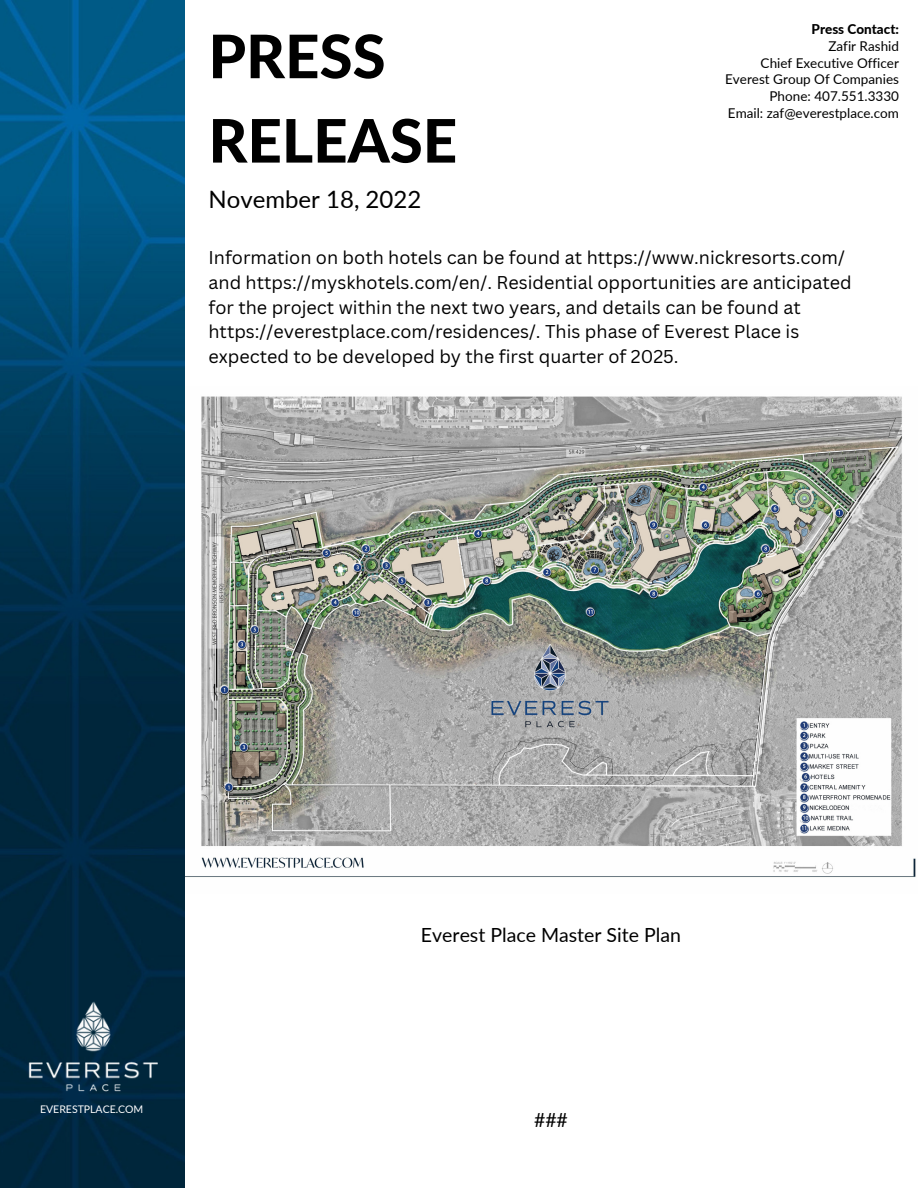
<style>
.page{position:relative;width:918px;height:1188px;background:#fff}
.page>*{position:absolute;margin:0;border:0;box-sizing:border-box;transform-origin:0 0}
.t1{font:800 60px/84.3px "Lato";color:#000}
.t2{font:24px "Lato";color:#000}
.t3{font:19.5px "Lato";color:#000}
.t4{font:18px/24.8px "Canva Sans";color:#000}
.t5{font:13.5px/16.8px "Lato";color:#000;text-align:right}
.t6{font:800 13.5px "Lato";color:#000}
.t7{font:10.5px "Lato";color:#fff}
</style>
<div class="page">
<img style="left:184px;top:387px;width:732px;height:507px">
<img style="left:0;top:0;width:184px;height:1188px">
<img style="left:0;top:963px;width:184px;height:191px">
<h1 class="t1" style="left:208px;top:13px;width:250px">PRESS<br>RELEASE</h1>
<h2 class="t2" style="left:208px;top:184px;width:214px">November 18, 2022</h2>
<p class="t6" style="left:812px;top:20px;width:89px">Press Contact:</p>
<p class="t5" style="left:725px;top:37px;width:175px">Zafir Rashid<br>Chief Executive Officer<br>Everest Group Of Companies<br>Phone: 407.551.3330<br>Email: zaf@everestplace.com</p>
<p class="t4" style="left:208px;top:245px;width:645px">Information on both hotels can be found at https://www.nickresorts.com/ and https://myskhotels.com/en/. Residential opportunities are anticipated for the project within the next two years, and details can be found at https://everestplace.com/residences/. This phase of Everest Place is expected to be developed by the first quarter of 2025.</p>
<p class="t7" style="left:40px;top:1102px;width:105px">EVERESTPLACE.COM</p>
<p class="t3" style="left:421px;top:922px;width:262px">Everest Place Master Site Plan</p>
<p class="t3" style="left:534px;top:1108px;width:35px">###</p>
</div>
